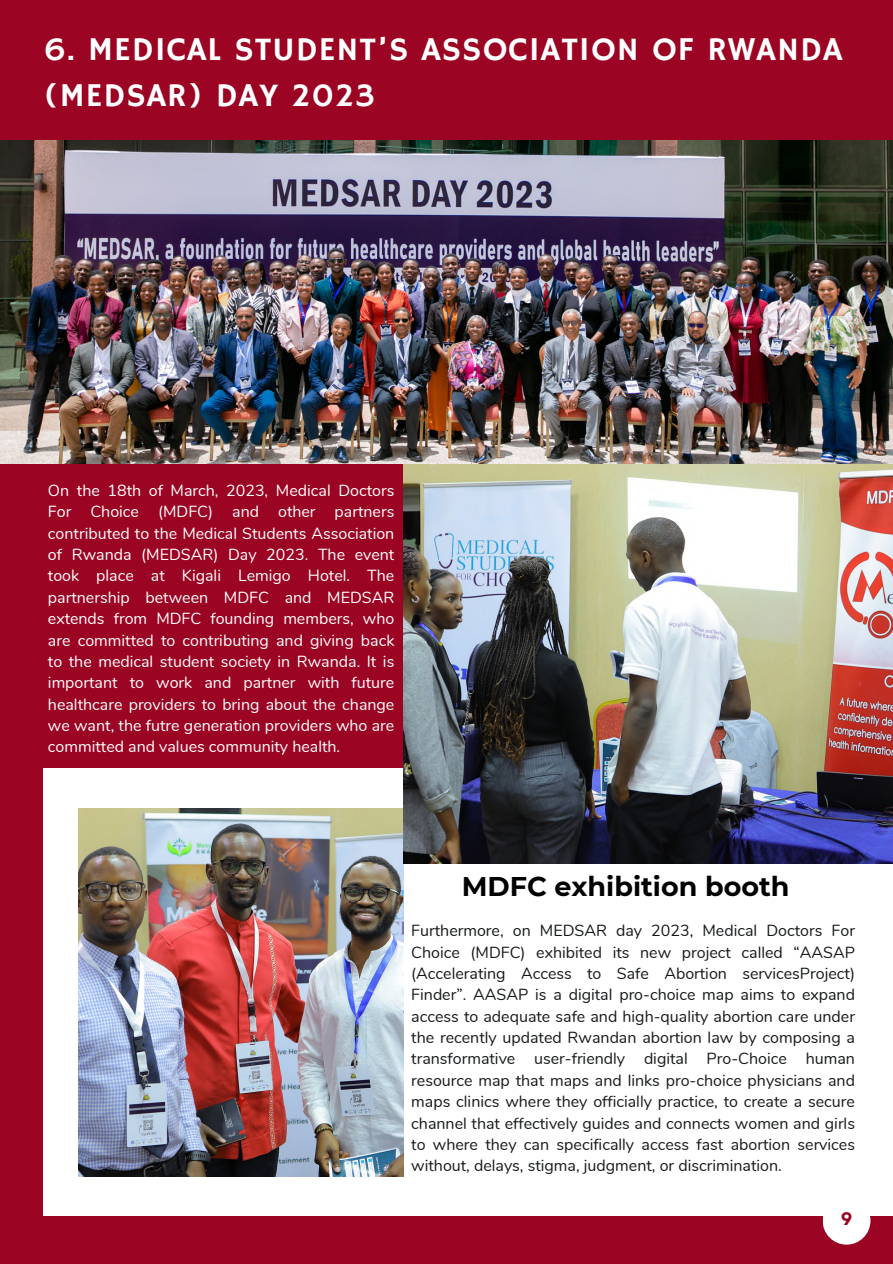
<style>
.page{position:relative;width:893px;height:1264px;background:#fff}
.page>*{position:absolute;margin:0;border:0;box-sizing:border-box;transform-origin:0 0}
.t1{font:33.15px/46px "Hammersmith One";letter-spacing:.03em;color:#fff}
.t2{font:700 27px "Montserrat";color:#000}
.t3{font:700 18px "Garet";color:#9b0422}
.t4{font:16.05px/21.3px "Nunito";color:#16191b;text-align:justify}
.t5{font:16.05px/21.3px "Nunito";color:#fff;text-align:justify}
</style>
<div class="page">
<div style="left:0;top:0;width:892px;height:1263px;background:#9b0422"></div>
<div style="left:44px;top:768px;width:848px;height:448px;background:#fff"></div>
<img style="left:78px;top:808px;width:326px;height:368px">
<img style="left:404px;top:464px;width:488px;height:399px">
<img style="left:0;top:141px;width:892px;height:323px">
<div style="left:822px;top:1196px;width:48px;height:48px;background:#fff;border-radius:50%"></div>
<p class="t1" style="left:44px;top:28px;width:800px">6. MEDICAL STUDENT’S ASSOCIATION OF RWANDA (MEDSAR) DAY 2023</p>
<h2 class="t5" style="left:48px;top:480px;width:348px">On the 18th of March, 2023, Medical Doctors For Choice (MDFC) and other partners contributed to the Medical Students Association of Rwanda (MEDSAR) Day 2023. The event took place at Kigali Lemigo Hotel. The partnership between MDFC and MEDSAR extends from MDFC founding members, who are committed to contributing and giving back to the medical student society in Rwanda. It is important to work and partner with future healthcare providers to bring about the change we want, the futre generation providers who are committed and values community health.</h2>
<p class="t2" style="left:461px;top:869px;width:329px">MDFC exhibition booth</p>
<p class="t4" style="left:411px;top:920px;width:445px">Furthermore, on MEDSAR day 2023, Medical Doctors For Choice (MDFC) exhibited its new project called “AASAP (Accelerating Access to Safe Abortion servicesProject)<br>Finder”. AASAP is a digital pro-choice map aims to expand access to adequate safe and high-quality abortion care under the recently updated Rwandan abortion law by composing a transformative user-friendly digital Pro-Choice human resource map that maps and links pro-choice physicians and maps clinics where they officially practice, to create a secure channel that effectively guides and connects women and girls to where they can specifically access fast abortion services without, delays, stigma, judgment, or discrimination.</p>
<p class="t3" style="left:840px;top:1205px;width:13px">9</p>
</div>
